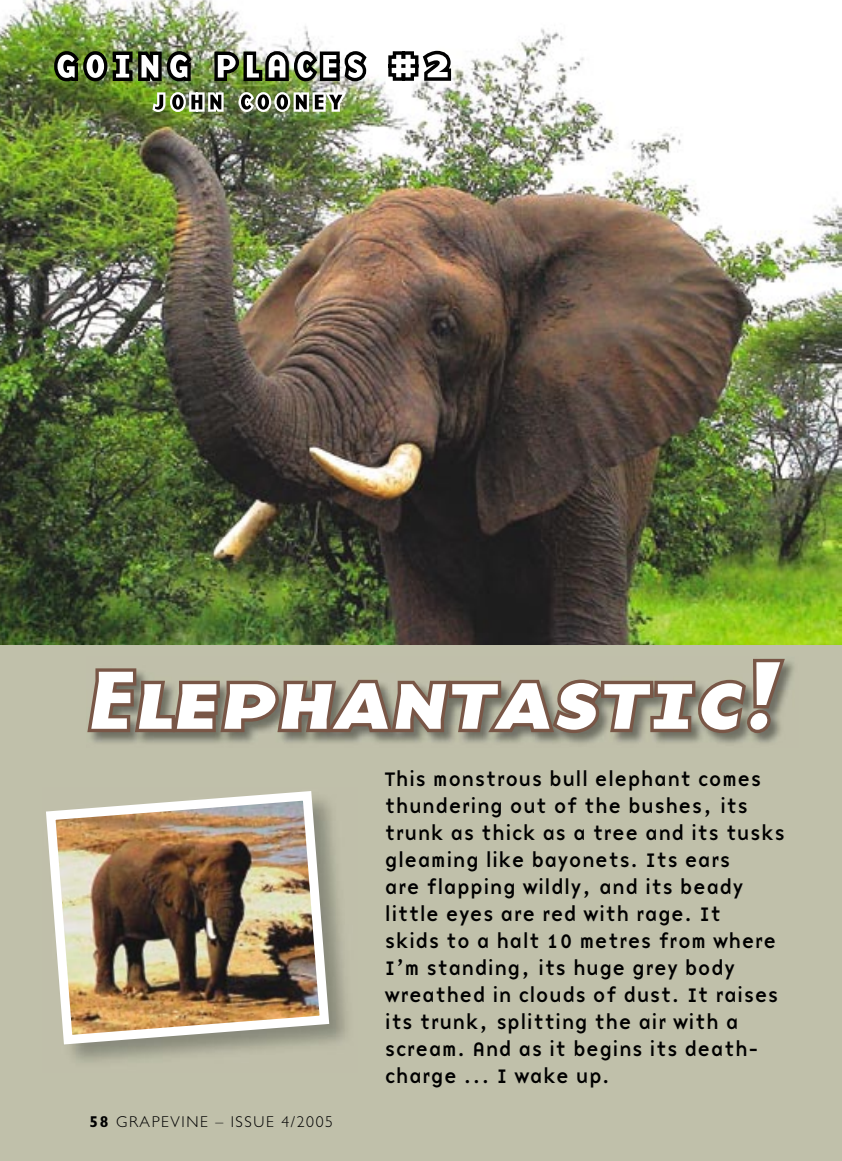
<style>
.page{position:relative;width:842px;height:1161px;background:#fff}
.page>*{position:absolute;margin:0;border:0;box-sizing:border-box;transform-origin:0 0}
.t1{font:85.5px "Base Nine SCBI";color:#fff}
.t2{font:20.25px/27px "Base Nine";letter-spacing:-.015em;color:#000}
.t3{font:300 15.75px "Gill Sans";letter-spacing:.1em;color:#000}
.s1{font-weight:700}
</style>
<div class="page">
<img style="left:0;top:0;width:842px;height:645px">
<div style="left:0;top:645px;width:842px;height:516px;background:#c0c0aa"></div>
<img style="left:54px;top:49px;width:317px;height:63px">
<svg style="left:385px;top:49px;width:67px;height:35px"></svg>
<svg style="left:84px;top:606px;width:705px;height:130px"></svg>
<img style="left:64px;top:807px;width:284px;height:255px">
<img style="left:46px;top:791px;width:283px;height:253px">
<h1 class="t1" style="left:89px;top:632px;width:695px">Elephantastic!</h1>
<p class="t3" style="left:90px;top:1113px;width:245px"><span class="s1">58</span> GRAPEVINE – ISSUE 4/2005</p>
<p class="t2" style="left:385px;top:765px;width:402px">This monstrous bull elephant comes thundering out of the bushes, its trunk as thick as a tree and its tusks gleaming like bayonets. Its ears<br>are flapping wildly, and its beady little eyes are red with rage. It<br>skids to a halt 10 metres from where<br>I’m standing, its huge grey body wreathed in clouds of dust. It raises its trunk, splitting the air with a scream. And as it begins its death&shy;charge … I wake up.</p>
</div>
